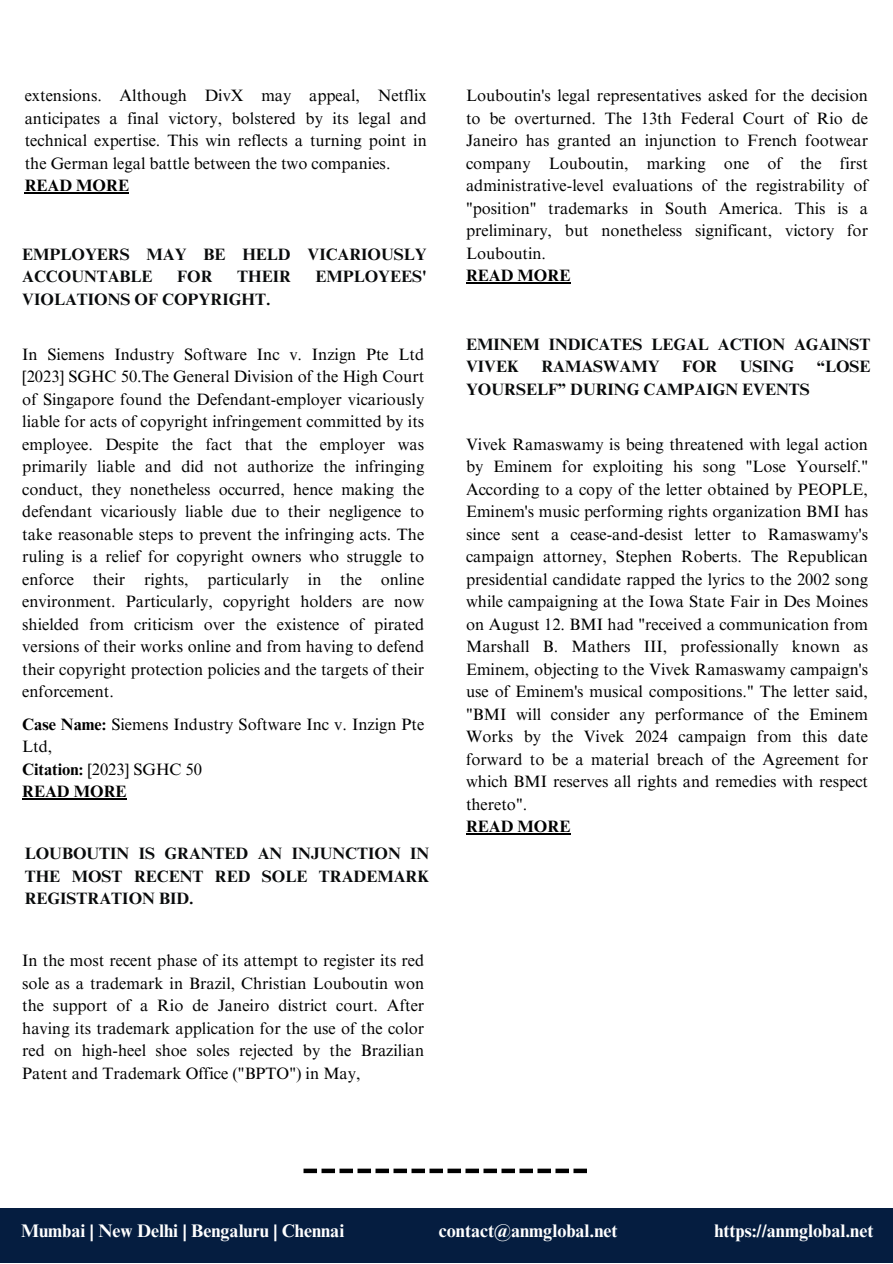
<style>
.page{position:relative;width:893px;height:1264px;background:#fff}
.page>*{position:absolute;margin:0;border:0;box-sizing:border-box;transform-origin:0 0}
.t1{font:700 18.15px "Times NRMT Pro";color:#fff}
.t2{font:16.5px/22.5px "Times NRMT Pro";color:#000;text-align:justify}
.t3{font:700 16.5px/22.5px "Times NRMT Pro";color:#090b0c}
.t4{font:700 16.5px "Times NRMT Pro";color:#000}
.s1{font-weight:700}
</style>
<div class="page">
<hr style="left:25px;top:192px;width:104px;height:1px;background:#000">
<div style="left:0;top:1208px;width:892px;height:54px;background:#051d40"></div>
<hr style="left:22px;top:798px;width:104px;height:1px;background:#000">
<hr style="left:466px;top:282px;width:104px;height:1px;background:#000">
<hr style="left:466px;top:833px;width:104px;height:1px;background:#000">
<div style="left:303px;top:1168px;width:14px;height:5px;background:#000"></div>
<div style="left:321px;top:1168px;width:14px;height:5px;background:#000"></div>
<div style="left:339px;top:1168px;width:14px;height:5px;background:#000"></div>
<div style="left:357px;top:1168px;width:14px;height:5px;background:#000"></div>
<div style="left:375px;top:1168px;width:14px;height:5px;background:#000"></div>
<div style="left:393px;top:1168px;width:14px;height:5px;background:#000"></div>
<div style="left:411px;top:1168px;width:14px;height:5px;background:#000"></div>
<div style="left:429px;top:1168px;width:14px;height:5px;background:#000"></div>
<div style="left:447px;top:1168px;width:14px;height:5px;background:#000"></div>
<div style="left:465px;top:1168px;width:14px;height:5px;background:#000"></div>
<div style="left:483px;top:1168px;width:14px;height:5px;background:#000"></div>
<div style="left:501px;top:1168px;width:14px;height:5px;background:#000"></div>
<div style="left:519px;top:1168px;width:14px;height:5px;background:#000"></div>
<div style="left:537px;top:1168px;width:14px;height:5px;background:#000"></div>
<div style="left:555px;top:1168px;width:14px;height:5px;background:#000"></div>
<div style="left:573px;top:1168px;width:14px;height:5px;background:#000"></div>
<p class="t2" style="left:25px;top:86px;width:403px">extensions. Although DivX may appeal, Netflix anticipates a final victory, bolstered by its legal and technical expertise. This win reflects a turning point in the German legal battle between the two companies.</p>
<p class="t4" style="left:25px;top:179px;width:106px">READ MORE</p>
<p class="t3" style="left:22px;top:245px;width:406px">EMPLOYERS MAY BE HELD VICARIOUSLY<br>ACCOUNTABLE</p>
<p class="t3" style="left:177px;top:267px;width:37px">FOR</p>
<p class="t3" style="left:237px;top:267px;width:55px">THEIR</p>
<p class="t3" style="left:315px;top:267px;width:113px">EMPLOYEES'</p>
<p class="t3" style="left:22px;top:290px;width:250px">VIOLATIONS OF COPYRIGHT.</p>
<p class="t2" style="left:22px;top:345px;width:403px">In Siemens Industry Software Inc v. Inzign Pte Ltd [2023] SGHC 50.The General Division of the High Court of Singapore found the Defendant-employer vicariously liable for acts of copyright infringement committed by its employee. Despite the fact that the employer was primarily liable and did not authorize the infringing conduct, they nonetheless occurred, hence making the defendant vicariously liable due to their negligence to take reasonable steps to prevent the infringing acts. The ruling is a relief for copyright owners who struggle to enforce their rights, particularly in the online environment. Particularly, copyright holders are now shielded from criticism over the existence of pirated versions of their works online and from having to defend their copyright protection policies and the targets of their enforcement.</p>
<p class="t2" style="left:22px;top:715px;width:403px"><span class="s1">Case Name:</span> Siemens Industry Software Inc v. Inzign Pte<br>Ltd,</p>
<p class="t2" style="left:22px;top:760px;width:181px"><span class="s1">Citation:</span> [2023] SGHC 50</p>
<p class="t4" style="left:22px;top:785px;width:106px">READ MORE</p>
<p class="t3" style="left:25px;top:844px;width:406px;text-align:justify">LOUBOUTIN IS GRANTED AN INJUNCTION IN THE MOST RECENT RED SOLE TRADEMARK REGISTRATION BID.</p>
<p class="t2" style="left:22px;top:951px;width:403px">In the most recent phase of its attempt to register its red sole as a trademark in Brazil, Christian Louboutin won the support of a Rio de Janeiro district court. After having its trademark application for the use of the color red on high-heel shoe soles rejected by the Brazilian Patent and Trademark Office ("BPTO") in May,</p>
<p class="t2" style="left:466px;top:86px;width:403px">Louboutin's legal representatives asked for the decision to be overturned. The 13th Federal Court of Rio de Janeiro has granted an injunction to French footwear company Louboutin, marking one of the first administrative-level evaluations of the registrability of "position" trademarks in South America. This is a preliminary, but nonetheless significant, victory for Louboutin.</p>
<p class="t4" style="left:466px;top:269px;width:106px">READ MORE</p>
<p class="t3" style="left:466px;top:335px;width:406px">EMINEM INDICATES LEGAL ACTION AGAINST<br>VIVEK</p>
<p class="t3" style="left:541px;top:357px;width:120px">RAMASWAMY</p>
<p class="t3" style="left:682px;top:357px;width:37px">FOR</p>
<p class="t3" style="left:739px;top:357px;width:56px">USING</p>
<p class="t3" style="left:816px;top:357px;width:55px">“LOSE</p>
<p class="t3" style="left:466px;top:380px;width:345px">YOURSELF” DURING CAMPAIGN EVENTS</p>
<p class="t2" style="left:466px;top:435px;width:403px">Vivek Ramaswamy is being threatened with legal action by Eminem for exploiting his song "Lose Yourself." According to a copy of the letter obtained by PEOPLE, Eminem's music performing rights organization BMI has since sent a cease-and-desist letter to Ramaswamy's campaign attorney, Stephen Roberts. The Republican presidential candidate rapped the lyrics to the 2002 song while campaigning at the Iowa State Fair in Des Moines on August 12. BMI had "received a communication from Marshall B. Mathers III, professionally known as Eminem, objecting to the Vivek Ramaswamy campaign's use of Eminem's musical compositions." The letter said, "BMI will consider any performance of the Eminem Works by the Vivek 2024 campaign from this date forward to be a material breach of the Agreement for which BMI reserves all rights and remedies with respect thereto".</p>
<p class="t4" style="left:466px;top:820px;width:106px">READ MORE</p>
<p class="t1" style="left:21px;top:1223px;width:324px">Mumbai | New Delhi | Bengaluru | Chennai</p>
<p class="t1" style="left:439px;top:1223px;width:180px">contact@anmglobal.net</p>
<p class="t1" style="left:714px;top:1223px;width:160px">https://anmglobal.net</p>
</div>
